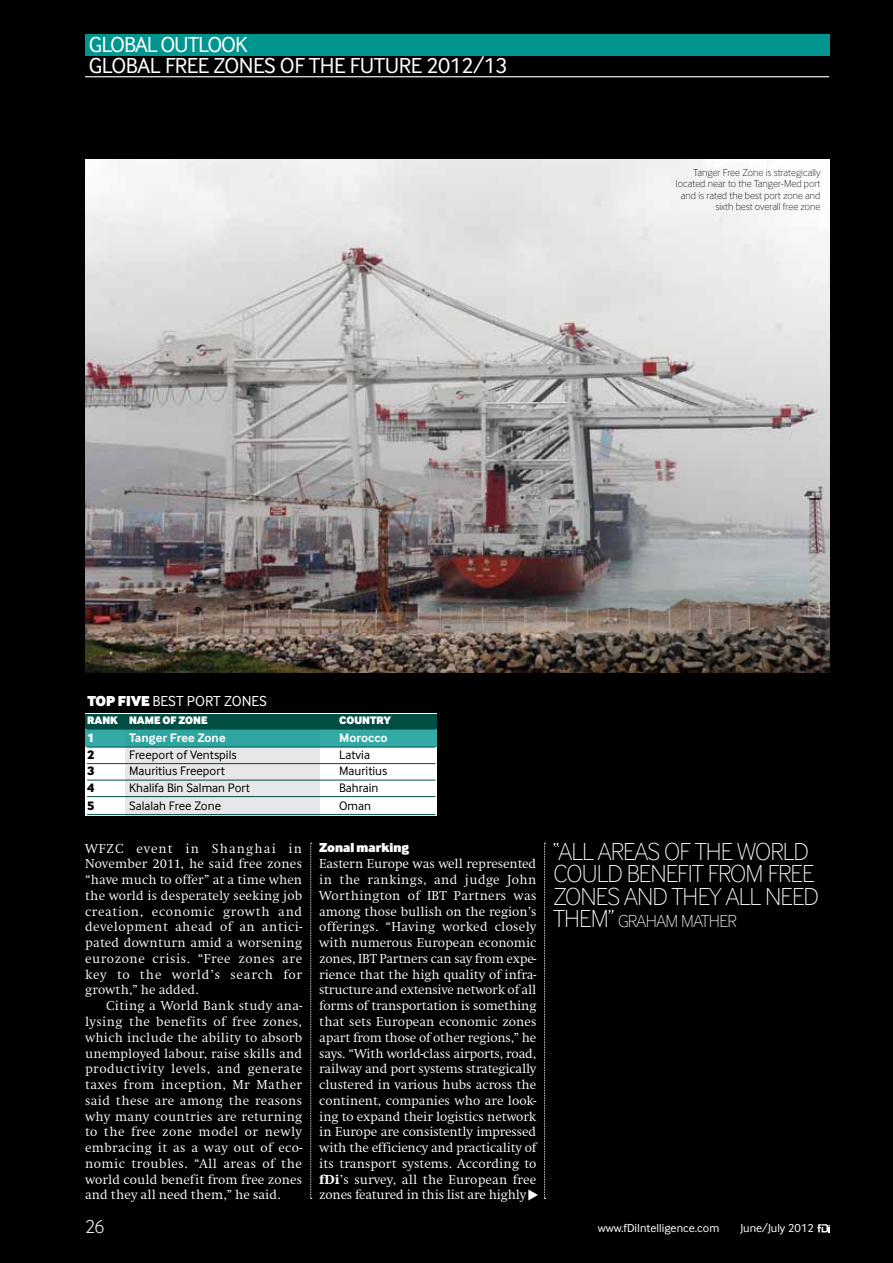
<style>
.page{position:relative;width:893px;height:1263px;background:#000}
.page>*{position:absolute;margin:0;border:0;box-sizing:border-box;transform-origin:0 0}
.t1{font:100 25.5px/22.5px "Inter Face Corp";letter-spacing:-.03em;color:#fff}
.t2{font:22.5px/21px "Inter Face Corp";letter-spacing:-.02em;color:#fff}
.t3{font:300 19.5px "Inter Face Corp";color:#fff}
.t4{font:100 18px "Inter Face Corp";letter-spacing:-.03em;color:#fff}
.t5{font:15px "Inter Face Corp";color:#fff}
.t6{font:300 13.5px/15.8px "Swift EF";letter-spacing:.005em;color:#fff;text-align:justify}
.t7{font:900 13.5px "Inter Face Corp";color:#fff}
.t8{font:12.75px "Inter Face Corp";color:#000}
.t9{font:700 12.75px "Inter Face Corp";letter-spacing:-.005em;color:#fff}
.t10{font:12.75px "Inter Face Corp X Bold";color:#000}
.t11{font:12.75px "Inter Face Corp X Bold";color:#fff}
.t12{font:12px "Inter Face Corp";color:#fff}
.t13{font:900 11.25px "Inter Face Corp";color:#fff}
.t14{font:100 10.5px/11.2px "Inter Face Corp";color:#000;text-align:right}
.s1{font-weight:900}
.s2{font-family:"Inter Face Corp"}
.s3{font-weight:800}
.s4{font-size:25.5px}
</style>
<div class="page">
<div style="left:85px;top:34px;width:744px;height:22px;background:#00958f"></div>
<hr style="left:85px;top:76px;width:744px;height:1px;background:#fff">
<svg style="left:817px;top:1224px;width:13px;height:8px"></svg>
<img style="left:85px;top:160px;width:744px;height:512px">
<div style="left:85px;top:714px;width:352px;height:102px;background:#fff"></div>
<div style="left:126px;top:727px;width:194px;height:89px;background:#e6e7e8"></div>
<div style="left:86px;top:726px;width:351px;height:21px;background:#2ea5a0"></div>
<div style="left:86px;top:714px;width:351px;height:15px;background:#004d43"></div>
<hr style="left:87px;top:729px;width:348px;height:1px;background:#004d43">
<hr style="left:87px;top:747px;width:348px;height:1px;background:#004d43">
<hr style="left:87px;top:763px;width:348px;height:1px;background:#004d43">
<hr style="left:87px;top:780px;width:348px;height:1px;background:#004d43">
<hr style="left:87px;top:796px;width:348px;height:1px;background:#004d43">
<hr style="left:87px;top:814px;width:348px;height:1px;background:#004d43">
<svg style="left:310px;top:843px;width:2px;height:356px"></svg>
<svg style="left:544px;top:843px;width:2px;height:356px"></svg>
<h2 class="t2" style="left:89px;top:34px;width:420px">GLOBALOutlook<br>GLOBAL FREE ZONES OF THE FUTU RE 2012/13</h2>
<p class="t14" style="left:676px;top:167px;width:146px">Tanger Free Zone is strategically located near to the Tanger-M ed port and is rated the best port zone and sixth best overall free zone</p>
<p class="t5" style="left:88px;top:693px;width:147px"><span class="s1">TOP FIVE</span> best port zones</p>
<p class="t13" style="left:87px;top:713px;width:41px">RANK NA</p>
<p class="t13" style="left:145px;top:713px;width:64px">ME OF ZONE</p>
<p class="t13" style="left:339px;top:713px;width:54px">COUNTRY</p>
<p class="t11" style="left:87px;top:730px;width:9px">1</p>
<p class="t9" style="left:129px;top:731px;width:98px">Tanger Free Zone</p>
<p class="t9" style="left:339px;top:731px;width:50px">Morocco</p>
<p class="t10" style="left:87px;top:747px;width:9px">2</p>
<p class="t8" style="left:129px;top:747px;width:109px">Freeport of Ventspils</p>
<p class="t8" style="left:339px;top:747px;width:32px">Latvia</p>
<p class="t10" style="left:87px;top:763px;width:9px">3</p>
<p class="t8" style="left:129px;top:764px;width:97px">Mauritius Freeport</p>
<p class="t8" style="left:339px;top:764px;width:50px">Mauritius</p>
<p class="t10" style="left:87px;top:780px;width:30px">4 <span class="s2">K</span></p>
<p class="t8" style="left:136px;top:780px;width:115px">halifa Bin Salman Port</p>
<p class="t8" style="left:339px;top:780px;width:41px">Bahrain</p>
<p class="t10" style="left:87px;top:798px;width:9px">5</p>
<p class="t8" style="left:129px;top:798px;width:94px">Salalah Free Zone</p>
<p class="t8" style="left:339px;top:798px;width:33px">Oman</p>
<p class="t6" style="left:85px;top:841px;width:219px">WFZC event in Shanghai in November 2011, he said free zones “have much to offer” at a time when the world is desperately seeking job creation, economic growth and development ahead of an antici&shy;pated downturn amid a worsening eurozone crisis. “Free zones are key to the world’s search for growth,” he added.</p>
<p class="t6" style="left:85px;top:998px;width:219px;text-indent:21px">Citing a World Bank study ana&shy;lysing the benefits of free zones, which include the ability to absorb unemployed labour, raise skills and productivity levels, and generate taxes from inception, Mr Mather said these are among the reasons why many countries are returning to the free zone model or newly embracing it as a way out of eco&shy;nomic troubles. “All areas of the world could benefit from free zones and they all need them,” he said.</p>
<p class="t7" style="left:319px;top:839px;width:91px">ZONAL MARKING</p>
<p class="t6" style="left:319px;top:856px;width:219px">Eastern Europe was well represented in the rankings, and judge John Worthington of IBT Partners was among those bullish on the region’s offerings. “Having worked closely with numerous European economic zones, IBT Partners can say from expe&shy;rience that the high quality of infra&shy;structure and extensive network of all forms of transportation is something that sets European economic zones apart from those of other regions,” he says. “With world-class airports, road, railway and port systems strategically clustered in various hubs across the continent, companies who are look&shy;ing to expand their logistics network in Europe are consistently impressed with the efficiency and practicality of its transport systems. According to <span class="s3">fDi</span>’s survey, all the European free zones featured in this list are highly</p>
<h1 class="t1" style="left:553px;top:840px;width:267px">“All areas of the world could benefit from free zones and they all need</h1>
<h3 class="t4" style="left:553px;top:911px;width:185px"><span class="s4">them”</span> Graham Mather</h3>
<h3 class="t3" style="left:85px;top:1215px;width:21px">26</h3>
<p class="t12" style="left:598px;top:1222px;width:123px">www.fDiI ntelligence.com</p>
<p class="t12" style="left:740px;top:1222px;width:75px">June/July 2012</p>
</div>
